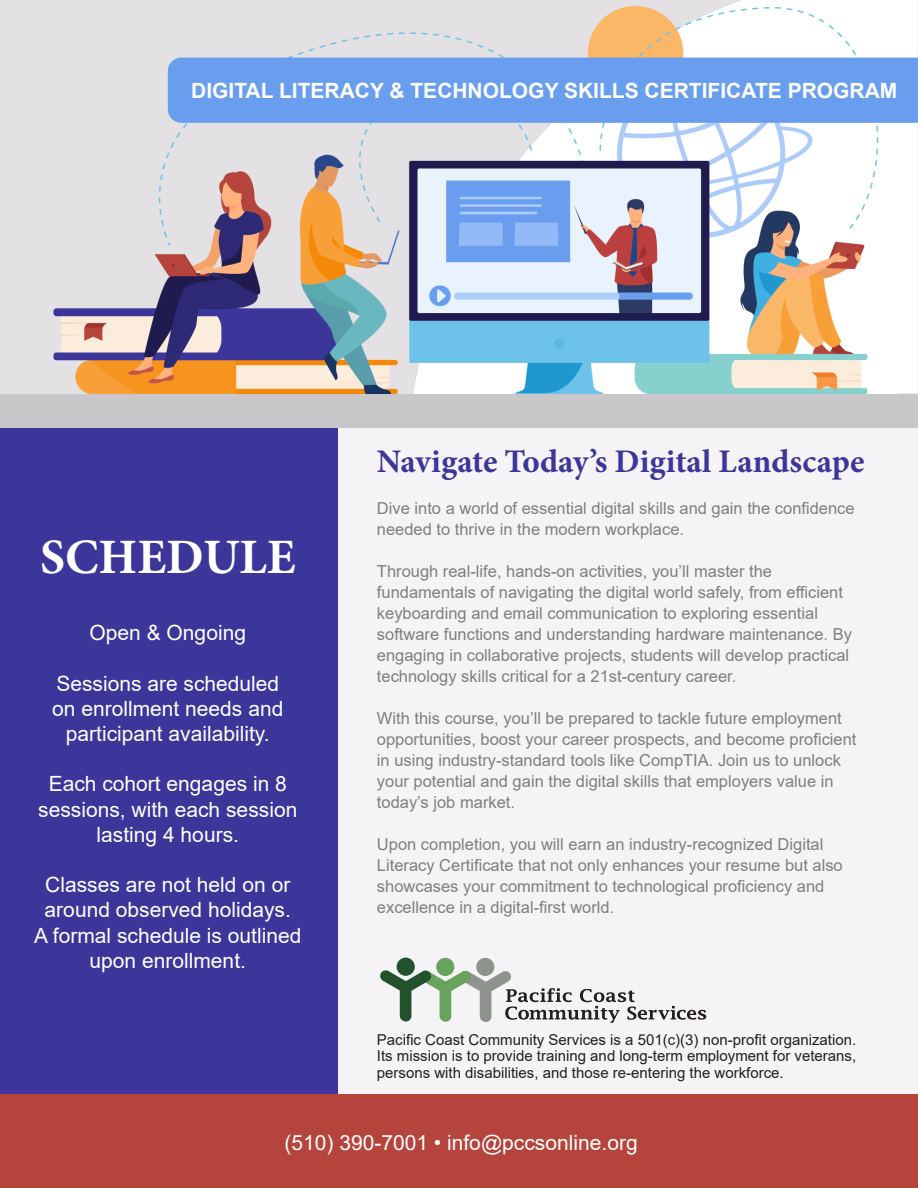
<style>
.page{position:relative;width:918px;height:1188px;background:#fff}
.page>*{position:absolute;margin:0;border:0;box-sizing:border-box;transform-origin:0 0}
.t1{font:700 49.5px "Minion Pro";color:#fff}
.t2{font:700 33px "Minion Pro";color:#3c369a}
.t3{font:21px/25.2px "Arial";color:#fff;text-align:center}
.t4{font:700 21px "Arial";color:#fff}
.t5{font:16.5px/21px "Arial";color:#7f7f7f}
.t6{font:15px/16.5px "Arial";color:#231f20;text-align:justify}
</style>
<div class="page">
<div style="left:338px;top:426px;width:580px;height:668px;background:#f5f3f6"></div>
<div style="left:0;top:426px;width:338px;height:668px;background:#3c369a"></div>
<img style="left:1px;top:0;width:917px;height:394px">
<div style="left:168px;top:58px;width:750px;height:65px;background:#699eee"></div>
<div style="left:0;top:1094px;width:918px;height:94px;background:#b5443c"></div>
<div style="left:476px;top:958px;width:18px;height:18px;background:#8e948d;border-radius:50%"></div>
<div style="left:397px;top:958px;width:18px;height:18px;background:#21522d;border-radius:50%"></div>
<div style="left:436px;top:958px;width:18px;height:18px;background:#68a35d;border-radius:50%"></div>
<svg style="left:380px;top:970px;width:326px;height:53px"></svg>
<div style="left:0;top:394px;width:918px;height:34px;background:#c9c7c9"></div>
<p class="t4" style="left:191px;top:76px;width:708px">DIGITAL LITERACY &amp; TECHNOLOGY SKILLS CERTIFICATE PROGRAM</p>
<p class="t1" style="left:40px;top:522px;width:257px">SCHEDULE</p>
<p class="t3" style="left:90px;top:620px;width:158px">Open &amp; Ongoing</p>
<p class="t3" style="left:52px;top:671px;width:233px">Sessions are scheduled on enrollment needs and participant availability.</p>
<p class="t3" style="left:38px;top:771px;width:261px">Each cohort engages in 8 sessions, with each session lasting 4 hours.</p>
<p class="t3" style="left:45px;top:872px;width:248px;text-align:left">Classes are not held on or around observed holidays.</p>
<p class="t3" style="left:34px;top:923px;width:269px">A formal schedule is outlined upon enrollment.</p>
<p class="t2" style="left:377px;top:438px;width:489px">Navigate Today’s Digital Landscape</p>
<p class="t5" style="left:377px;top:497px;width:479px">Dive into a world of essential digital skills and gain the confidence needed to thrive in the modern workplace.</p>
<p class="t5" style="left:377px;top:560px;width:477px">Through real-life, hands-on activities, you’ll master the fundamentals of navigating the digital world safely, from efficient keyboarding and email communication to exploring essential software functions and understanding hardware maintenance. By engaging in collaborative projects, students will develop practical technology skills critical for a 21st-century career.</p>
<p class="t5" style="left:377px;top:707px;width:481px">With this course, you’ll be prepared to tackle future employment opportunities, boost your career prospects, and become proficient in using industry-standard tools like CompTIA. Join us to unlock your potential and gain the digital skills that employers value in today’s job market.</p>
<p class="t5" style="left:377px;top:833px;width:467px">Upon completion, you will earn an industry-recognized Digital Literacy Certificate that not only enhances your resume but also showcases your commitment to technological proficiency and excellence in a digital-first world.</p>
<p class="t6" style="left:377px;top:1031px;width:481px">Pacific Coast Community Services is a 501(c)(3) non-profit organization.<br>Its mission is to provide training and long-term employment for veterans, persons with disabilities, and those re-entering the workforce.</p>
<p class="t3" style="left:285px;top:1130px;width:355px">(510) 390-7001 • info@pccsonline.org</p>
</div>
